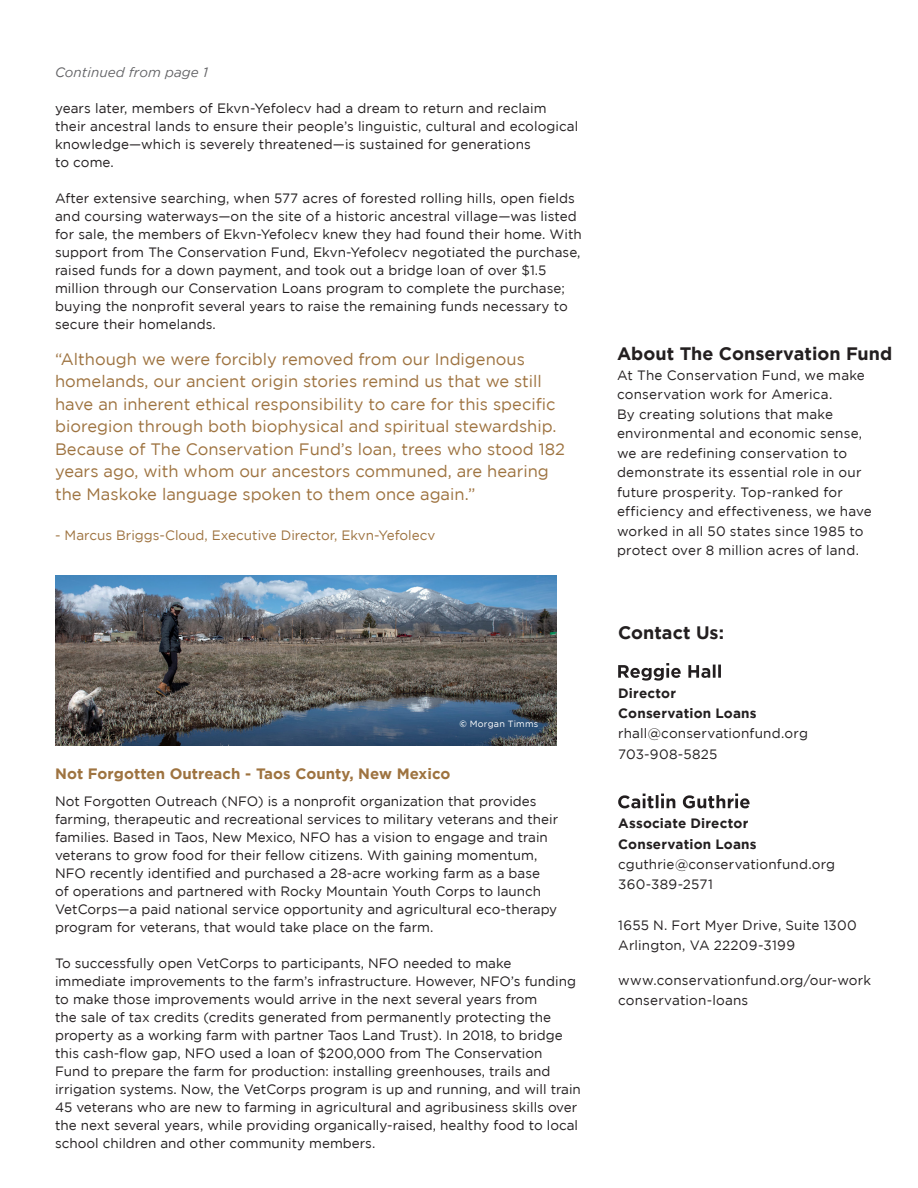
<style>
.page{position:relative;width:918px;height:1188px;background:#fff}
.page>*{position:absolute;margin:0;border:0;box-sizing:border-box;transform-origin:0 0}
.t1{font:700 18px "Gotham";color:#231f20}
.t2{font:16.5px/22.5px "Gotham";color:#9e7340}
.Section_Heads{font:700 15px "Gotham";letter-spacing:.005em;color:#9e7340}
.Section_Heads-2{font:13.5px/18px "Gotham";color:#231f20}
.Copy{font:13.5px/20.2px "Gotham";letter-spacing:.015em;color:#231f20}
.Copy-2{font:700 13.5px/20.2px "Gotham";letter-spacing:.015em;color:#231f20}
.t3{font:13.5px "Gotham";color:#9e7340}
.Section_Heads-3{font:italic 13.5px "Gotham";letter-spacing:.005em;color:#636366}
.t4{font:9px "Gotham";letter-spacing:.03em;color:#fff}
.s1{font-weight:700}
</style>
<div class="page">
<img style="left:55px;top:575px;width:501px;height:171px">
<svg style="left:618px;top:663px;width:103px;height:18px"></svg>
<svg style="left:618px;top:794px;width:132px;height:14px"></svg>
<p class="Section_Heads-3" style="left:55px;top:64px;width:154px">Continued from page 1</p>
<p class="Section_Heads-2" style="left:55px;top:99px;width:525px">years later, members of Ekvn-Yefolecv had a dream to return and reclaim their ancestral lands to ensure their people’s linguistic, cultural and ecological knowledge—which is severely threatened—is sustained for generations<br>to come.</p>
<p class="Section_Heads-2" style="left:55px;top:189px;width:528px">After extensive searching, when 577 acres of forested rolling hills, open fields and coursing waterways—on the site of a historic ancestral village—was listed for sale, the members of Ekvn-Yefolecv knew they had found their home. With support from The Conservation Fund, Ekvn-Yefolecv negotiated the purchase, raised funds for a down payment, and took out a bridge loan of over $1.5 million through our Conservation Loans program to complete the purchase; buying the nonprofit several years to raise the remaining funds necessary to secure their homelands.</p>
<p class="t2" style="left:55px;top:347px;width:511px">“Although we were forcibly removed from our Indigenous homelands, our ancient origin stories remind us that we still have an inherent ethical responsibility to care for this specific bioregion through both biophysical and spiritual stewardship.<br>Because of The Conservation Fund’s loan, trees who stood 182 years ago, with whom our ancestors communed, are hearing the Maskoke language spoken to them once again.”</p>
<p class="t3" style="left:55px;top:528px;width:382px">- Marcus Briggs-Cloud, Executive Director, Ekvn-Yefolecv</p>
<h2 class="t4" style="left:460px;top:718px;width:80px"><span class="s1">©</span> Morgan Timms</h2>
<p class="Section_Heads" style="left:55px;top:765px;width:397px">Not Forgotten Outreach - Taos County, New Mexico</p>
<p class="Section_Heads-2" style="left:55px;top:792px;width:505px">Not Forgotten Outreach (NFO) is a nonprofit organization that provides farming, therapeutic and recreational services to military veterans and their families. Based in Taos, New Mexico, NFO has a vision to engage and train veterans to grow food for their fellow citizens. With gaining momentum, NFO recently identified and purchased a 28-acre working farm as a base<br>of operations and partnered with Rocky Mountain Youth Corps to launch VetCorps—a paid national service opportunity and agricultural eco-therapy program for veterans, that would take place on the farm.</p>
<p class="Section_Heads-2" style="left:55px;top:954px;width:527px">To successfully open VetCorps to participants, NFO needed to make immediate improvements to the farm’s infrastructure. However, NFO’s funding to make those improvements would arrive in the next several years from<br>the sale of tax credits (credits generated from permanently protecting the property as a working farm with partner Taos Land Trust). In 2018, to bridge this cash-flow gap, NFO used a loan of $200,000 from The Conservation<br>Fund to prepare the farm for production: installing greenhouses, trails and irrigation systems. Now, the VetCorps program is up and running, and will train 45 veterans who are new to farming in agricultural and agribusiness skills over the next several years, while providing organically-raised, healthy food to local school children and other community members.</p>
<h2 class="t1" style="left:617px;top:344px;width:277px">About The Conservation Fund</h2>
<h2 class="Section_Heads-2" style="left:617px;top:365px;width:256px;line-height:19.5px">At The Conservation Fund, we make conservation work for America.<br>By creating solutions that make environmental and economic sense, we are redefining conservation to demonstrate its essential role in our future prosperity. Top-ranked for efficiency and effectiveness, we have worked in all 50 states since 1985 to protect over 8 million acres of land.</h2>
<h2 class="t1" style="left:618px;top:622px;width:107px">Contact Us:</h2>
<p class="Copy-2" style="left:618px;top:683px;width:140px">Director<br>Conservation Loans</p>
<p class="Copy" style="left:618px;top:723px;width:191px">rhall@conservationfund.org</p>
<p class="Copy" style="left:618px;top:744px;width:101px">703-908-5825</p>
<p class="Copy-2" style="left:618px;top:813px;width:140px">Associate Director<br>Conservation Loans</p>
<p class="Copy" style="left:618px;top:854px;width:219px">cguthrie@conservationfund.org<br>360-389-2571</p>
<p class="Copy" style="left:618px;top:915px;width:240px">1655 N. Fort Myer Drive, Suite 1300</p>
<p class="Copy" style="left:618px;top:935px;width:178px">Arlington, VA 22209-3199</p>
<p class="Copy" style="left:618px;top:970px;width:254px">www.conservationfund.org/our-work conservation-loans</p>
</div>
